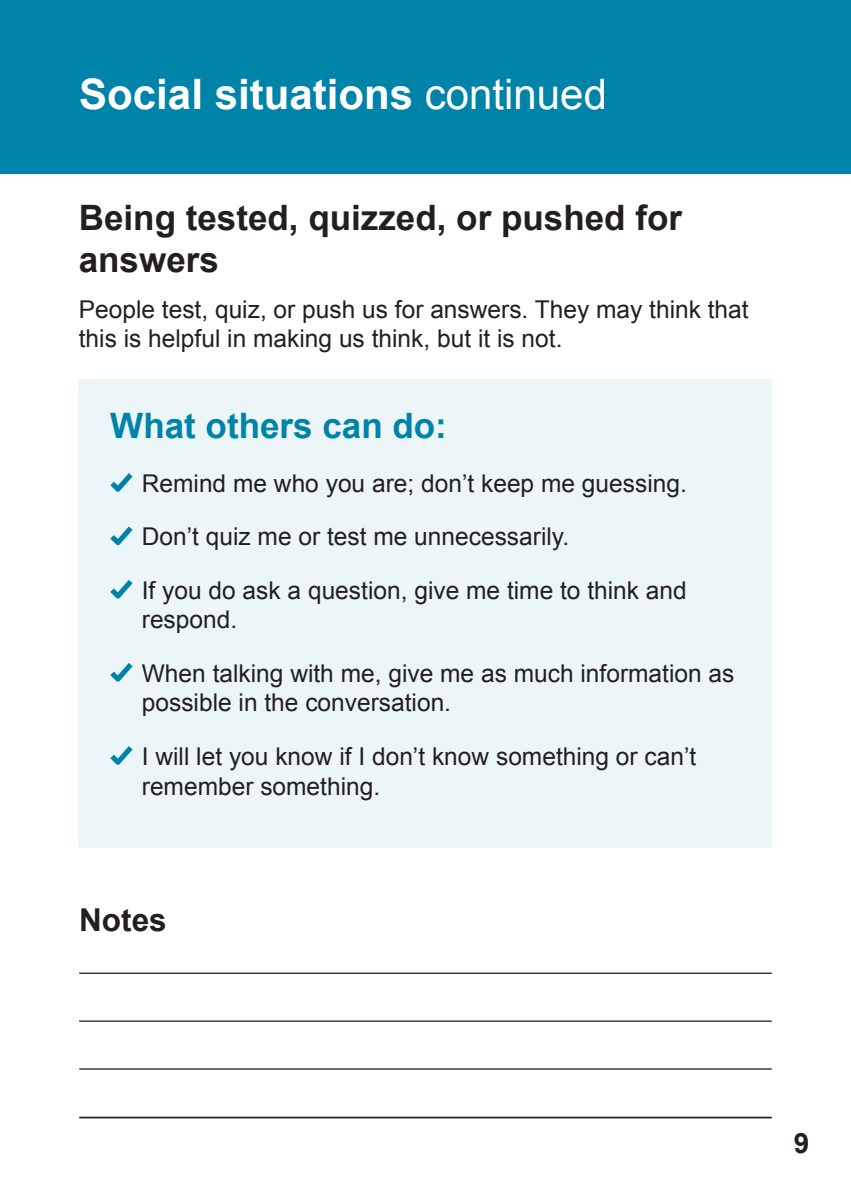
<style>
.page{position:relative;width:851px;height:1197px;background:#fff}
.page>*{position:absolute;margin:0;border:0;box-sizing:border-box;transform-origin:0 0}
.t1{font:700 42px "Arial";color:#fff}
.t2{font:700 35px/42px "Arial";color:#231f20}
.t3{font:700 35px "Arial";color:#0083a9}
.t4{font:700 31.5px "Arial";color:#231f20}
.t5{font:700 28px "Arial";color:#231f20}
.t6{font:24.5px/53.4px "Arial";color:#231f20}
.s1{font-weight:400}
</style>
<div class="page">
<div style="left:79px;top:379px;width:693px;height:469px;background:#ecf6f9"></div>
<hr style="left:79px;top:1117px;width:692px;height:1px;background:#231f20">
<hr style="left:79px;top:1020px;width:692px;height:2px;background:#231f20">
<hr style="left:79px;top:1068px;width:692px;height:2px;background:#231f20">
<hr style="left:79px;top:973px;width:692px;height:1px;background:#231f20">
<div style="left:0;top:0;width:850px;height:173px;background:#0083a9"></div>
<svg style="left:110px;top:473px;width:23px;height:19px"></svg>
<svg style="left:110px;top:526px;width:23px;height:20px"></svg>
<svg style="left:110px;top:580px;width:23px;height:19px"></svg>
<svg style="left:110px;top:663px;width:23px;height:19px"></svg>
<svg style="left:110px;top:746px;width:23px;height:19px"></svg>
<h1 class="t1" style="left:79px;top:79px;width:529px">Social situations <span class="s1">continued</span></h1>
<h2 class="t2" style="left:79px;top:200px;width:604px">Being tested, quizzed, or pushed for answers</h2>
<p class="t6" style="left:79px;top:294px;width:671px;line-height:29.8px">People test, quiz, or push us for answers. They may think that this is helpful in making us think, but it is not.</p>
<h2 class="t3" style="left:110px;top:413px;width:338px">What others can do:</h2>
<p class="t6" style="left:142px;top:457px;width:546px">Remind me who you are; don’t keep me guessing.<br>Don’t quiz me or test me unnecessarily.<br>If you do ask a question, give me time to think and</p>
<p class="t6" style="left:142px;top:593px;width:594px">respond.<br>When talking with me, give me as much information as</p>
<p class="t6" style="left:142px;top:676px;width:556px">possible in the conversation.<br>I will let you know if I don’t know something or can’t</p>
<p class="t6" style="left:142px;top:759px;width:240px">remember something.</p>
<p class="t4" style="left:79px;top:908px;width:89px">Notes</p>
<p class="t5" style="left:793px;top:1133px;width:17px">9</p>
</div>
